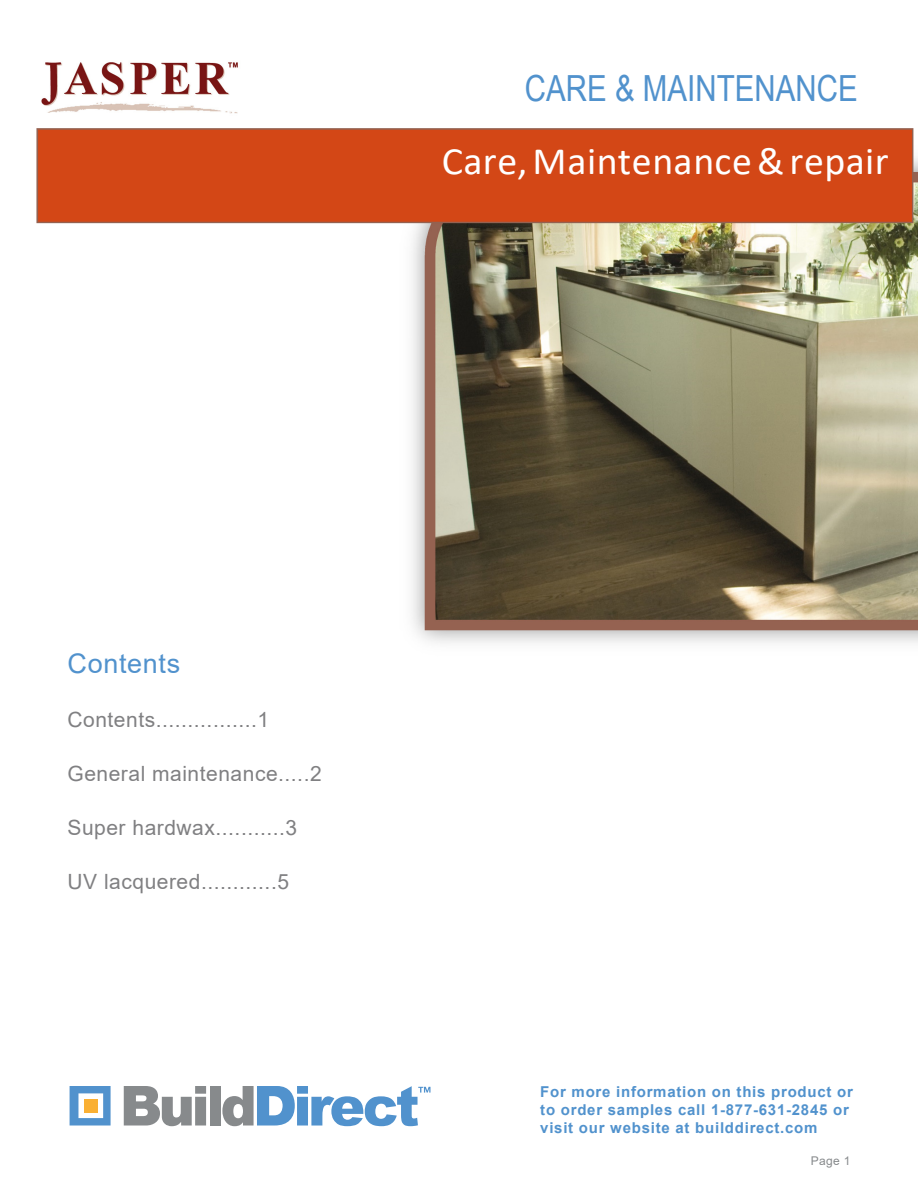
<style>
.page{position:relative;width:918px;height:1188px;background:#fff}
.page>*{position:absolute;margin:0;border:0;box-sizing:border-box;transform-origin:0 0}
.t1{font:38.85px "Calibri";letter-spacing:.015em;color:#fff}
.t2{font:36px "Arial Narrow";color:#5192cd}
.t3{font:27px "Arial";letter-spacing:.025em;color:#5192cd}
.t4{font:21px "Arial";letter-spacing:.025em;color:#808082}
.t5{font:700 15px/18px "Arial";letter-spacing:.05em;color:#5192cd}
.t6{font:12px "Arial";color:#878a8c}
</style>
<div class="page">
<svg style="left:124px;top:1086px;width:82px;height:40px"></svg>
<div style="left:210px;top:1086px;width:10px;height:40px;background:#878a8c"></div>
<svg style="left:222px;top:1086px;width:208px;height:40px"></svg>
<svg style="left:70px;top:1086px;width:41px;height:40px"></svg>
<div style="left:84px;top:1099px;width:13px;height:13px;background:#fab033"></div>
<img style="left:41px;top:62px;width:197px;height:52px">
<img style="left:395px;top:143px;width:522px;height:500px">
<div style="left:36px;top:128px;width:877px;height:95px;background:#d34716"></div>
<h2 class="t2" style="left:525px;top:62px;width:334px">CARE &amp; MAINTENANCE</h2>
<p class="t1" style="left:442px;top:134px;width:449px">Care,Maintenance&amp;repair</p>
<p class="t3" style="left:68px;top:645px;width:114px">Contents</p>
<p class="t4" style="left:68px;top:705px;width:203px">Contents................1</p>
<p class="t4" style="left:68px;top:759px;width:256px">General maintenance.....2</p>
<p class="t4" style="left:68px;top:813px;width:231px">Super hardwax...........3</p>
<p class="t4" style="left:68px;top:867px;width:223px">UV lacquered............5</p>
<p class="t5" style="left:540px;top:1083px;width:314px">For more information on this product or to order samples call 1-877-631-2845 or visit our website at builddirect.com</p>
<p class="t6" style="left:811px;top:1153px;width:41px">Page 1</p>
</div>
